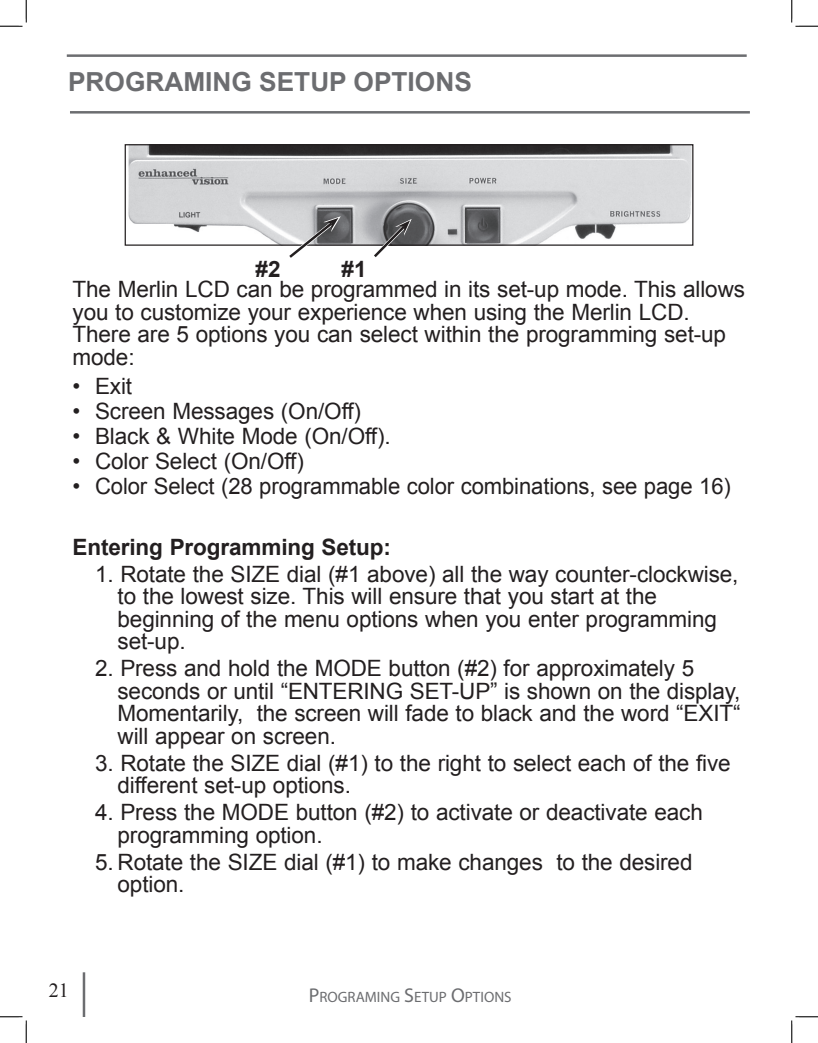
<style>
.page{position:relative;width:818px;height:1043px;background:#fff}
.page>*{position:absolute;margin:0;border:0;box-sizing:border-box;transform-origin:0 0}
.t1{font:700 26.25px "Arial";color:#6c6d70}
.t2{font:22.5px/22.5px "Arial";letter-spacing:-.005em;color:#231f20}
.t3{font:700 22.5px "Arial";letter-spacing:-.005em;color:#231f20}
.t4{font:20px "Times New Roman";color:#231f20}
.t5{font:15px "Myriad Pro";color:#6c6d70}
.s1{font-size:20px}
</style>
<div class="page">
<hr style="left:83px;top:972px;width:2px;height:44px;background:#6c6d70">
<hr style="left:67px;top:54px;width:679px;height:3px;background:#6c6d70">
<img style="left:128px;top:146px;width:563px;height:98px">
<div style="left:125px;top:144px;width:568px;height:102px;border:1px solid #231f20"></div>
<svg style="left:370px;top:219px;width:41px;height:39px"></svg>
<svg style="left:285px;top:216px;width:56px;height:42px"></svg>
<hr style="left:70px;top:111px;width:679px;height:3px;background:#6c6d70">
<svg style="left:0;top:0;width:27px;height:27px"></svg>
<svg style="left:0;top:1016px;width:27px;height:26px"></svg>
<svg style="left:791px;top:0;width:27px;height:27px"></svg>
<svg style="left:791px;top:1016px;width:27px;height:26px"></svg>
<p class="t1" style="left:68px;top:64px;width:402px">programing setup options</p>
<p class="t3" style="left:255px;top:254px;width:27px">#2</p>
<p class="t3" style="left:341px;top:253px;width:27px">#1</p>
<p class="t2" style="left:72px;top:278px;width:674px">The Merlin LCD can be programmed in its set-up mode. This allows you to customize your experience when using the Merlin LCD.<br>There are 5 options you can select within the programming set-up mode:</p>
<p class="t2" style="left:72px;top:375px;width:61px">• Exit</p>
<p class="t2" style="left:72px;top:400px;width:290px">• Screen Messages (On/Off)</p>
<p class="t2" style="left:72px;top:425px;width:319px">• Black &amp; White Mode (On/Off).</p>
<p class="t2" style="left:72px;top:450px;width:233px">• Color Select (On/Off)</p>
<p class="t2" style="left:72px;top:475px;width:659px">• Color Select (28 programmable color combinations, see page 16)</p>
<p class="t3" style="left:72px;top:531px;width:320px">Entering Programming Setup:</p>
<p class="t2" style="left:117px;top:562px;width:622px;text-indent:-22px">1. Rotate the SIZE dial (#1 above) all the way counter-clockwise, to the lowest size. This will ensure that you start at the beginning of the menu options when you enter programming set-up.</p>
<p class="t2" style="left:117px;top:657px;width:624px;text-indent:-22px">2. Press and hold the MODE button (#2) for approximately 5 seconds or until “ENTERING SET-UP” is shown on the display, Momentarily, the screen will fade to black and the word “EXIT“ will appear on screen.</p>
<p class="t2" style="left:117px;top:751px;width:614px;text-indent:-22px">3. Rotate the SIZE dial (#1) to the right to select each of the five different set-up options.</p>
<p class="t2" style="left:117px;top:801px;width:586px;text-indent:-22px">4. Press the MODE button (#2) to activate or deactivate each programming option.</p>
<p class="t2" style="left:117px;top:850px;width:576px;text-indent:-22px">5. Rotate the SIZE dial (#1) to make changes to the desired option.</p>
<p class="t4" style="left:49px;top:976px;width:21px">21</p>
<p class="t5" style="left:309px;top:987px;width:204px"><span class="s1">P</span>ROGRAMING <span class="s1">S</span>ETUP <span class="s1">O</span>PTIONS</p>
</div>
